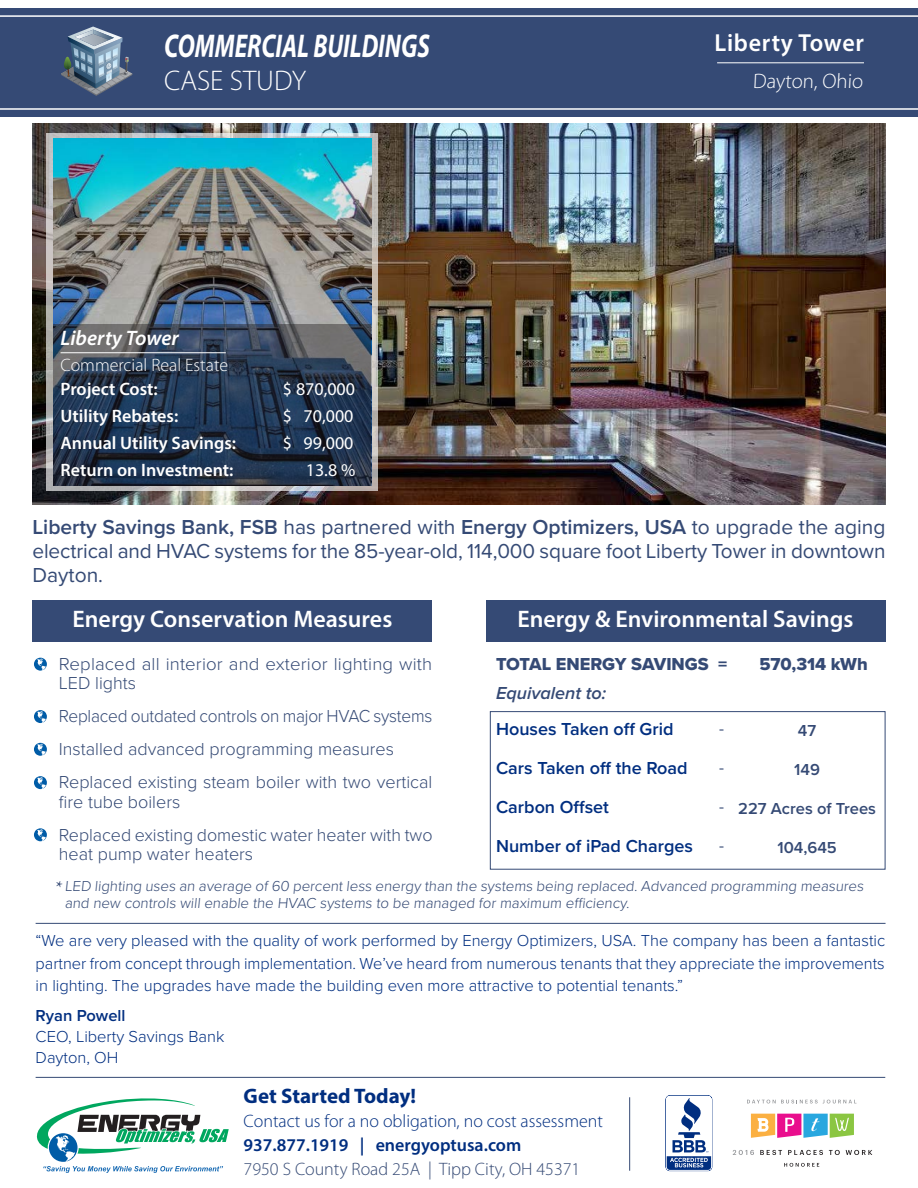
<style>
.page{position:relative;width:918px;height:1188px;background:#fff}
.page>*{position:absolute;margin:0;border:0;box-sizing:border-box;transform-origin:0 0}
.t1{font:italic 700 33px "Myriad Pro";color:#fff;scale:.74 1}
.t2{font:300 28.5px "Myriad Pro";color:#fff}
.t3{font:600 24.75px "Myriad Pro";letter-spacing:.03em;color:#fff}
.t4{font:600 24px "Myriad Pro";color:#fff}
.t5{font:21px/24px "Proxima Nova";letter-spacing:-.005em;color:#354a75;text-align:justify}
.t6{font:700 21px "Myriad Pro";color:#002e80}
.t7{font:italic 600 21px "Myriad Pro";color:#fff}
.t8{font:300 21px "Myriad Pro";color:#fff}
.bullets_paragraph{font:300 18px/19.5px "Proxima Nova";color:#354a75}
.t9{font:600 18px "Proxima Nova";color:#002e80}
.t10{font:600 18px "Myriad Pro";color:#fff}
.t11{font:300 18px "Myriad Pro";color:#002e80}
.bullets_paragraph-2{font:300 18px "Proxima Nova";color:#354a75;scale:.96 1}
.t12{font:300 18px "Myriad Pro";color:#354a75}
.t13{font:600 18px "Myriad Pro";color:#002e80}
.t14{font:18px "Proxima Nova Extrabld";color:#354a75}
.t15{font:18px "Myriad Pro";color:#fff}
.t16{font:300 18px "Myriad Pro";color:#fff}
.t17{font:italic 600 18px "Proxima Nova";color:#354a75}
.t18{font:18px "Minion Pro";color:#354a75}
.t19{font:300 16.5px/22.5px "Proxima Nova";color:#002e80;text-align:justify}
.t20{font:600 16.5px "Proxima Nova";color:#354a75}
.t21{font:600 16.5px "Proxima Nova";color:#002e80}
.t22{font:16.5px "Proxima Nova";color:#354a75}
.t23{font:300 15px/16.5px "Proxima Nova";color:#354a75}
.s1{font-weight:600}
</style>
<div class="page">
<img style="left:32px;top:124px;width:854px;height:380px">
<svg style="left:46px;top:133px;width:332px;height:358px"></svg>
<hr style="left:629px;top:1097px;width:1px;height:74px;background:#354a75">
<div style="left:32px;top:600px;width:400px;height:42px;background:#354a75"></div>
<div style="left:486px;top:600px;width:400px;height:42px;background:#354a75"></div>
<svg style="left:34px;top:658px;width:13px;height:13px"></svg>
<svg style="left:34px;top:710px;width:13px;height:13px"></svg>
<svg style="left:34px;top:743px;width:13px;height:13px"></svg>
<svg style="left:34px;top:776px;width:13px;height:13px"></svg>
<hr style="left:36px;top:1077px;width:849px;height:1px;background:#354a75">
<svg style="left:36px;top:1098px;width:193px;height:75px"></svg>
<hr style="left:36px;top:923px;width:850px;height:1px;background:#354a75">
<svg style="left:34px;top:828px;width:13px;height:13px"></svg>
<svg style="left:665px;top:1095px;width:47px;height:76px"></svg>
<svg style="left:747px;top:1100px;width:109px;height:3px"></svg>
<svg style="left:784px;top:1163px;width:35px;height:4px"></svg>
<svg style="left:751px;top:1114px;width:103px;height:24px"></svg>
<svg style="left:733px;top:1150px;width:21px;height:5px"></svg>
<svg style="left:760px;top:1150px;width:22px;height:5px"></svg>
<svg style="left:788px;top:1150px;width:35px;height:5px"></svg>
<svg style="left:829px;top:1150px;width:11px;height:5px"></svg>
<svg style="left:846px;top:1150px;width:26px;height:5px"></svg>
<img style="left:53px;top:139px;width:318px;height:185px">
<svg style="left:53px;top:324px;width:318px;height:162px"></svg>
<div style="left:490px;top:711px;width:395px;height:158px;border:1px solid #354a75"></div>
<div style="left:0;top:8px;width:918px;height:109px;background:#354a75"></div>
<hr style="left:0;top:108px;width:918px;height:2px;background:#fff">
<hr style="left:0;top:15px;width:918px;height:2px;background:#fff">
<hr style="left:717px;top:62px;width:147px;height:1px;background:#fff">
<svg style="left:61px;top:27px;width:71px;height:69px"></svg>
<hr style="left:61px;top:352px;width:165px;height:1px;background:#fff">
<p class="t1" style="left:164px;top:25px;width:360px">COMMERCIAL BUILDINGS</p>
<p class="t2" style="left:164px;top:65px;width:144px">CASE STUDY</p>
<p class="t7" style="left:61px;top:325px;width:120px">Liberty Tower</p>
<p class="t16" style="left:61px;top:355px;width:169px">Commercial Real Estate</p>
<p class="t10" style="left:61px;top:378px;width:99px">Project Cost:</p>
<p class="t10" style="left:61px;top:405px;width:119px">Utility Rebates:</p>
<p class="t10" style="left:61px;top:432px;width:177px">Annual Utility Savings:</p>
<p class="t10" style="left:61px;top:459px;width:174px">Return on Investment:</p>
<p class="t15" style="left:283px;top:378px;width:74px">$ 870,000</p>
<p class="t15" style="left:283px;top:405px;width:72px">$ 70,000</p>
<p class="t15" style="left:283px;top:432px;width:72px">$ 99,000</p>
<p class="t15" style="left:306px;top:459px;width:51px">13.8 %</p>
<p class="t3" style="left:715px;top:26px;width:151px">Liberty Tower</p>
<p class="t8" style="left:753px;top:70px;width:113px">Dayton, Ohio</p>
<p class="t5" style="left:32px;top:516px;width:855px"><span class="s1">Liberty Savings Bank, FSB</span> has partnered with <span class="s1">Energy Optimizers, USA</span> to upgrade the aging electrical and HVAC systems for the 85-year-old, 114,000 square foot Liberty Tower in downtown Dayton.</p>
<p class="t4" style="left:73px;top:604px;width:321px">Energy Conservation Measures</p>
<p class="bullets_paragraph" style="left:59px;top:654px;width:375px">Replaced all interior and exterior lighting with<br>LED lights</p>
<p class="bullets_paragraph-2" style="left:59px;top:706px;width:391px">Replaced outdated controls on major HVAC systems</p>
<p class="bullets_paragraph" style="left:59px;top:740px;width:337px">Installed advanced programming measures</p>
<p class="bullets_paragraph" style="left:59px;top:773px;width:375px">Replaced existing steam boiler with two vertical fire tube boilers</p>
<p class="bullets_paragraph" style="left:59px;top:825px;width:375px">Replaced existing domestic water heater with two heat pump water heaters</p>
<p class="t4" style="left:518px;top:604px;width:338px">Energy &amp; Environmental Savings</p>
<p class="t14" style="left:496px;top:653px;width:233px">TOTAL ENERGY SAVINGS =</p>
<p class="t14" style="left:759px;top:653px;width:110px">570,314 kWh</p>
<p class="t17" style="left:496px;top:683px;width:112px">Equivalent to:</p>
<p class="t9" style="left:496px;top:718px;width:179px">Houses Taken off Grid</p>
<p class="t9" style="left:496px;top:757px;width:193px">Cars Taken off the Road</p>
<p class="t9" style="left:496px;top:796px;width:114px">Carbon Offset</p>
<p class="t9" style="left:496px;top:835px;width:199px">Number of iPad Charges</p>
<p class="t22" style="left:719px;top:718px;width:6px">-</p>
<p class="t22" style="left:719px;top:757px;width:6px">-</p>
<p class="t22" style="left:719px;top:796px;width:6px">-</p>
<p class="t22" style="left:719px;top:836px;width:6px">-</p>
<p class="t20" style="left:798px;top:721px;width:20px">47</p>
<p class="t20" style="left:794px;top:760px;width:27px">149</p>
<p class="t20" style="left:738px;top:799px;width:139px">227 Acres of Trees</p>
<p class="t20" style="left:777px;top:838px;width:61px">104,645</p>
<p class="t18" style="left:56px;top:875px;width:9px">*</p>
<p class="t23" style="left:65px;top:878px;width:802px">LED lighting uses an average of 60 percent less energy than the systems being replaced. Advanced programming measures and new controls will enable the HVAC systems to be managed for maximum efficiency.</p>
<p class="t19" style="left:36px;top:930px;width:851px">“We are very pleased with the quality of work performed by Energy Optimizers, USA. The company has been a fantastic partner from concept through implementation. We’ve heard from numerous tenants that they appreciate the improvements in lighting. The upgrades have made the building even more attractive to potential tenants.”</p>
<p class="t21" style="left:36px;top:1006px;width:91px">Ryan Powell</p>
<p class="t19" style="left:36px;top:1026px;width:190px">CEO, Liberty Savings Bank</p>
<p class="t19" style="left:36px;top:1047px;width:84px">Dayton, OH</p>
<p class="t6" style="left:244px;top:1082px;width:174px">Get Started Today!</p>
<p class="t11" style="left:244px;top:1111px;width:361px">Contact us for a no obligation, no cost assessment</p>
<p class="t13" style="left:244px;top:1134px;width:279px">937.877.1919 | energyoptusa.com</p>
<p class="t12" style="left:244px;top:1159px;width:338px">7950 S County Road 25A | Tipp City, OH 45371</p>
</div>
